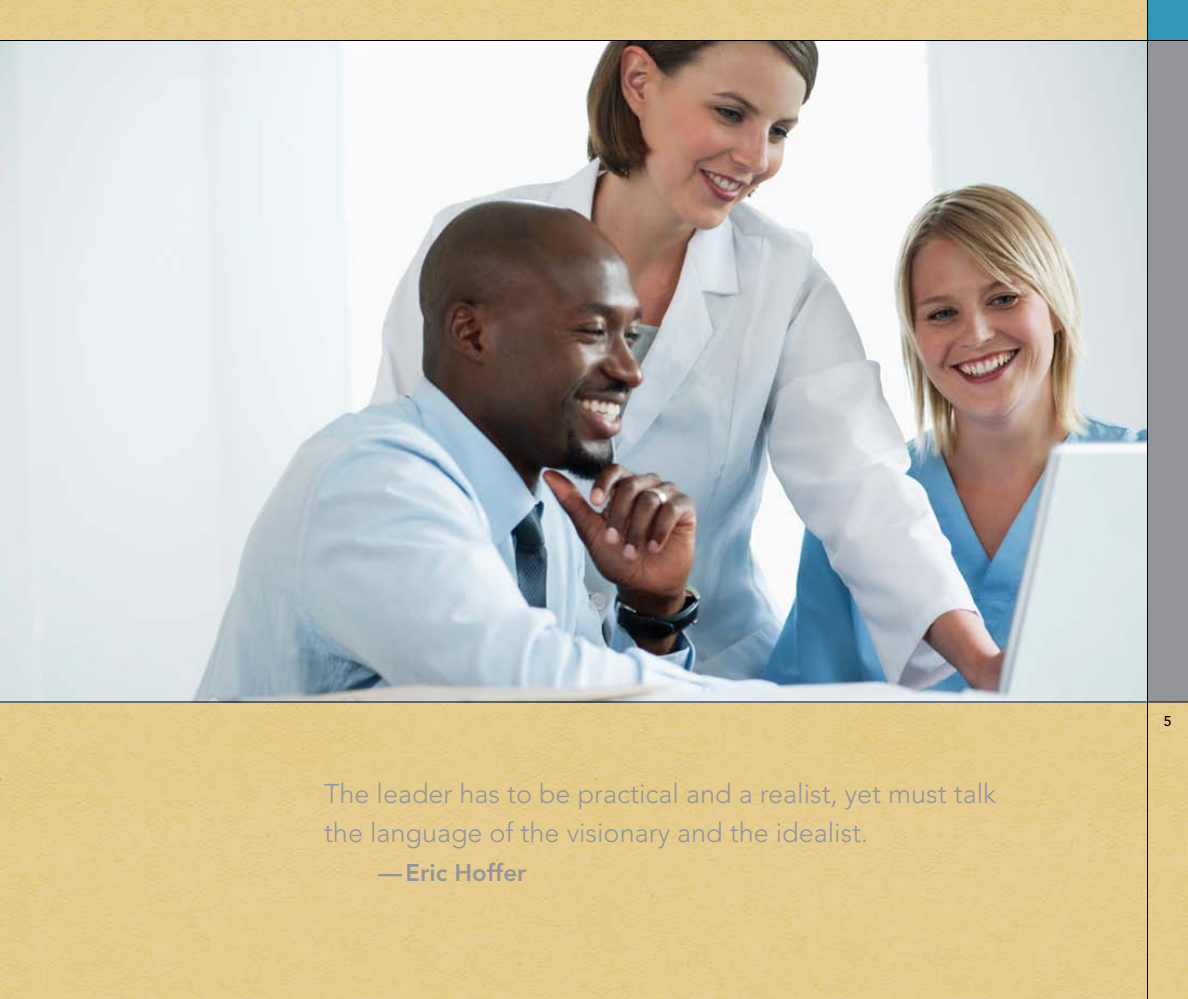
<style>
.page{position:relative;width:1188px;height:999px;background:#fff}
.page>*{position:absolute;margin:0;border:0;box-sizing:border-box;transform-origin:0 0}
.t1{font:300 27px/39px "Avenir LT Std";color:#939598}
.t2{font:800 24px "Avenir LT Std";color:#939598}
.t3{font:500 14.1px "Avenir LT Std";color:#000}
</style>
<div class="page">
<img style="left:0;top:41px;width:1147px;height:661px">
<div style="left:1148px;top:40px;width:40px;height:662px;background:#939598"></div>
<div style="left:1148px;top:0;width:40px;height:40px;background:#3397b9"></div>
<hr style="left:1147px;top:0;width:1px;height:999px;background:#000">
<hr style="left:0;top:40px;width:1188px;height:1px;background:#000">
<hr style="left:0;top:702px;width:1188px;height:1px;background:#000">
<p class="t1" style="left:324px;top:775px;width:674px">The leader has to be practical and a realist, yet must talk the language of the visionary and the idealist.</p>
<p class="t2" style="left:378px;top:859px;width:150px">—Eric Hoffer</p>
<p class="t3" style="left:1164px;top:713px;width:9px">5</p>
</div>
